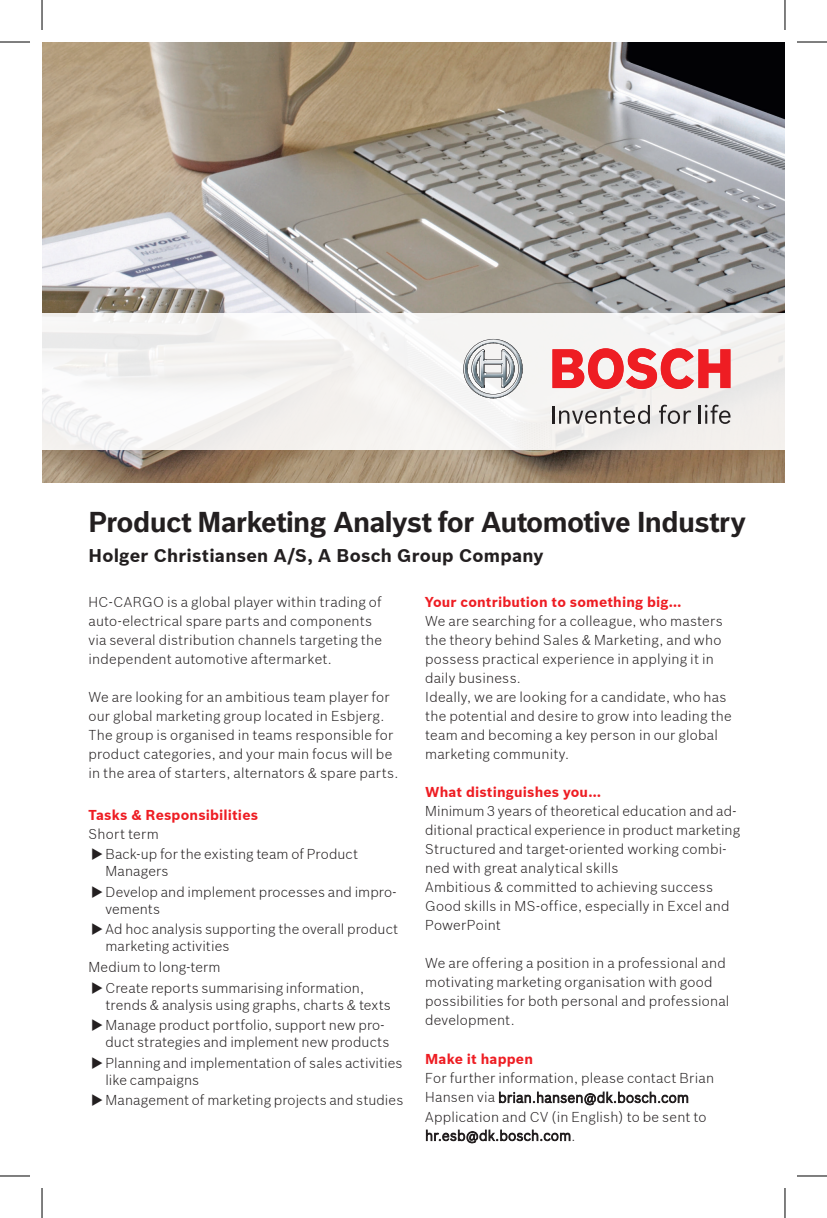
<style>
.page{position:relative;width:827px;height:1218px;background:#fff}
.page>*{position:absolute;margin:0;border:0;box-sizing:border-box;transform-origin:0 0}
.t1{font:700 28px "Bosch Office Sans";letter-spacing:-.015em;color:#231f20}
.t2{font:700 18px "Bosch Sans";letter-spacing:.015em;color:#231f20}
.t3{font:300 14px/19px "Bosch Sans";letter-spacing:.015em;color:#231f20}
.t4{font:700 14px "Bosch Sans";letter-spacing:.01em;color:#ee1d23}
</style>
<div class="page">
<img style="left:42px;top:42px;width:743px;height:441px">
<div style="left:42px;top:313px;width:743px;height:136px;background:#f5f3f1"></div>
<svg style="left:463px;top:339px;width:60px;height:59px"></svg>
<svg style="left:552px;top:405px;width:98px;height:19px"></svg>
<svg style="left:659px;top:405px;width:32px;height:19px"></svg>
<svg style="left:698px;top:405px;width:32px;height:19px"></svg>
<svg style="left:552px;top:348px;width:178px;height:41px"></svg>
<svg style="left:499px;top:1092px;width:189px;height:13px"></svg>
<svg style="left:426px;top:1130px;width:144px;height:13px"></svg>
<hr style="left:0;top:42px;width:30px;height:1px;background:#000">
<hr style="left:797px;top:42px;width:30px;height:1px;background:#000">
<hr style="left:0;top:1176px;width:30px;height:1px;background:#000">
<hr style="left:797px;top:1176px;width:30px;height:1px;background:#000">
<hr style="left:42px;top:0;width:1px;height:30px;background:#000">
<hr style="left:42px;top:1188px;width:1px;height:30px;background:#000">
<hr style="left:784px;top:0;width:1px;height:30px;background:#000">
<hr style="left:784px;top:1188px;width:1px;height:30px;background:#000">
<h1 class="t1" style="left:88px;top:500px;width:659px">Product Marketing Analyst for Automotive Industry</h1>
<p class="t2" style="left:88px;top:544px;width:456px">Holger Christiansen A/S, A Bosch Group Company</p>
<p class="t3" style="left:88px;top:592px;width:295px">HC-CARGO is a global player within trading of auto-electrical spare parts and components via several distribution channels targeting the independent automotive aftermarket.</p>
<p class="t3" style="left:88px;top:687px;width:311px">We are looking for an ambitious team player for our global marketing group located in Esbjerg.<br>The group is organised in teams responsible for product categories, and your main focus will be in the area of starters, alternators &amp; spare parts.</p>
<p class="t4" style="left:88px;top:806px;width:171px">Tasks &amp; Responsibilities</p>
<p class="t3" style="left:105px;top:823px;width:254px;line-height:20.8px;text-indent:-17px">Short term<br>Back-up for the existing team of Product</p>
<p class="t3" style="left:105px;top:860px;width:292px;line-height:20.8px">Managers<br>Develop and implement processes and impro-</p>
<p class="t3" style="left:105px;top:898px;width:294px;line-height:20.8px">vements<br>Ad hoc analysis supporting the overall product</p>
<p class="t3" style="left:105px;top:936px;width:126px">marketing activities</p>
<p class="t3" style="left:88px;top:957px;width:134px">Medium to long-term</p>
<p class="t3" style="left:105px;top:978px;width:260px">Create reports summarising information,</p>
<p class="t3" style="left:105px;top:994px;width:287px;line-height:20.8px">trends &amp; analysis using graphs, charts &amp; texts<br>Manage product portfolio, support new pro-</p>
<p class="t3" style="left:105px;top:1031px;width:299px;line-height:20.8px">duct strategies and implement new products<br>Planning and implementation of sales activities</p>
<p class="t3" style="left:105px;top:1069px;width:299px;line-height:20.8px">like campaigns<br>Management of marketing projects and studies</p>
<p class="t4" style="left:425px;top:593px;width:258px">Your contribution to something big…</p>
<p class="t3" style="left:425px;top:611px;width:308px">We are searching for a colleague, who masters the theory behind Sales &amp; Marketing, and who possess practical experience in applying it in daily business.<br>Ideally, we are looking for a candidate, who has the potential and desire to grow into leading the team and becoming a key person in our global marketing community.</p>
<p class="t4" style="left:425px;top:784px;width:177px">What distinguishes you…</p>
<p class="t3" style="left:425px;top:802px;width:316px">Minimum 3 years of theoretical education and ad&shy;ditional practical experience in product marketing Structured and target-oriented working combi&shy;ned with great analytical skills<br>Ambitious &amp; committed to achieving success Good skills in MS-office, especially in Excel and PowerPoint</p>
<p class="t3" style="left:425px;top:954px;width:306px">We are offering a position in a professional and motivating marketing organisation with good possibilities for both personal and professional development.</p>
<p class="t4" style="left:425px;top:1051px;width:109px">Make it happen</p>
<p class="t3" style="left:425px;top:1069px;width:290px">For further information, please contact Brian Hansen via brian.hansen@dk.bosch.com Application and CV (in English) to be sent to hr.esb@dk.bosch.com.</p>
</div>
